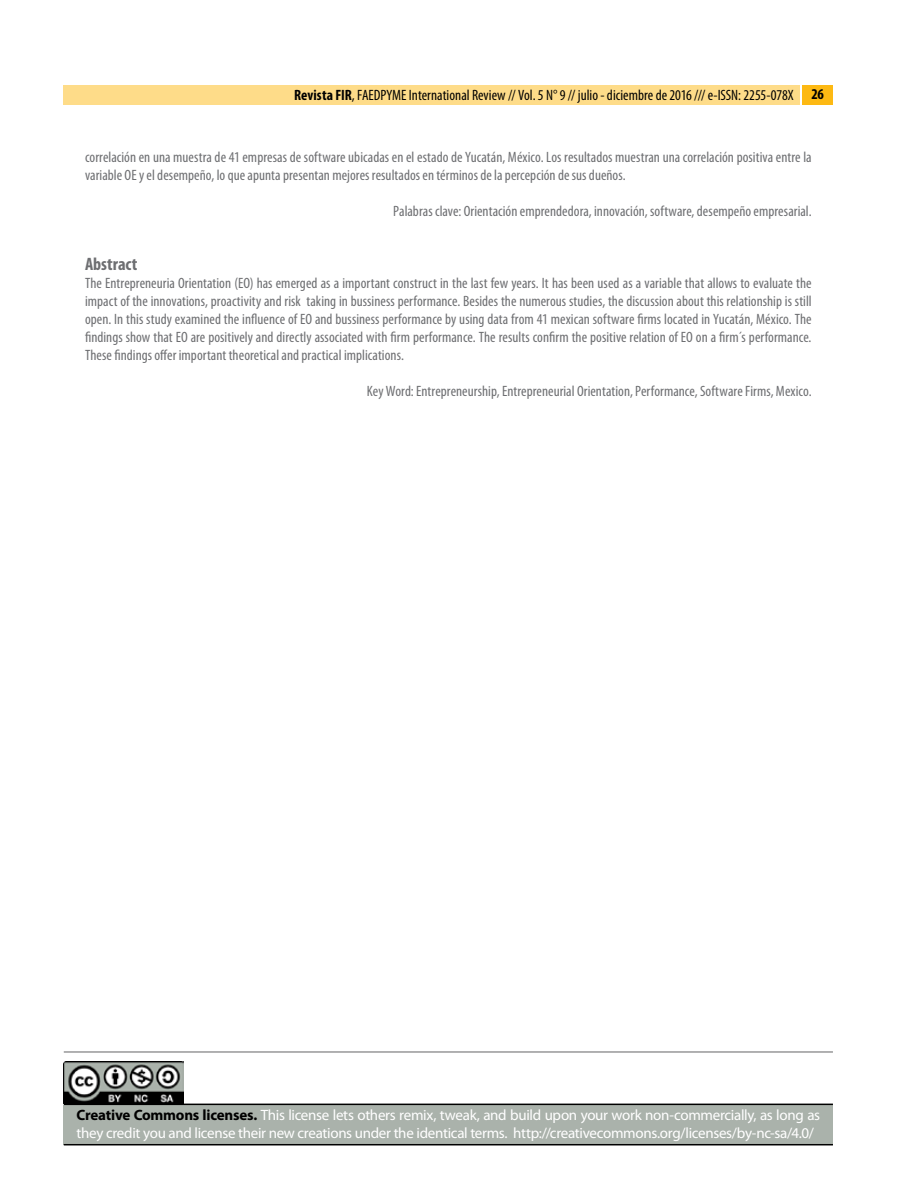
<style>
.page{position:relative;width:918px;height:1188px;background:#fff}
.page>*{position:absolute;margin:0;border:0;box-sizing:border-box;transform-origin:0 0}
.t1{font:700 condensed 18px "Myriad Pro";color:#6d6e71}
.t2{font:condensed 15px/18px "Myriad Pro";letter-spacing:.005em;color:#6d6e71}
.t3{font:15px/18px "Myriad Pro";letter-spacing:-.02em;color:#fff}
.t4{font:condensed 15px "Myriad Pro";color:#000}
.s1{font-weight:700}
.s2{font-weight:700;color:#000}
</style>
<div class="page">
<div style="left:64px;top:85px;width:736px;height:19px;background:#fedc89"></div>
<div style="left:802px;top:85px;width:31px;height:19px;background:#fdb913"></div>
<div style="left:64px;top:1105px;width:769px;height:40px;background:#aab2ab"></div>
<hr style="left:64px;top:1052px;width:769px;height:1px;background:#636466">
<img style="left:64px;top:1062px;width:120px;height:42px">
<hr style="left:64px;top:1144px;width:769px;height:1px;background:#000">
<hr style="left:64px;top:1104px;width:769px;height:1px;background:#000">
<p class="t4" style="left:294px;top:86px;width:531px"><span class="s1">Revista FIR</span>, FAEDPYME International Review // Vol. 5 N° 9 // julio - diciembre de 2016 /// e-ISSN: 2255-078X <span class="s1">26</span></p>
<p class="t2" style="left:85px;top:148px;width:728px">correlación en una muestra de 41 empresas de software ubicadas en el estado de Yucatán, México. Los resultados muestran una correlación positiva entre la variable OE y el desempeño, lo que apunta presentan mejores resultados en términos de la percepción de sus dueños.</p>
<p class="t2" style="left:393px;top:202px;width:420px">Palabras clave: Orientación emprendedora, innovación, software, desempeño empresarial.</p>
<p class="t1" style="left:85px;top:253px;width:54px">Abstract</p>
<p class="t2" style="left:85px;top:274px;width:728px;text-align:justify">The Entrepreneuria Orientation (EO) has emerged as a important construct in the last few years. It has been used as a variable that allows to evaluate the impact of the innovations, proactivity and risk taking in bussiness performance. Besides the numerous studies, the discussion about this relationship is still open. In this study examined the influence of EO and bussiness performance by using data from 41 mexican software firms located in Yucatán, México. The findings show that EO are positively and directly associated with firm performance. The results confirm the positive relation of EO on a firm´s performance.<br>These findings offer important theoretical and practical implications.</p>
<p class="t2" style="left:367px;top:382px;width:446px">Key Word: Entrepreneurship, Entrepreneurial Orientation, Performance, Software Firms, Mexico.</p>
<p class="t3" style="left:77px;top:1106px;width:745px"><span class="s2">Creative Commons licenses.</span> This license lets others remix, tweak, and build upon your work non-commercially, as long as they credit you and license their new creations under the identical terms. http://creativecommons.org/licenses/by-nc-sa/4.0/</p>
</div>
